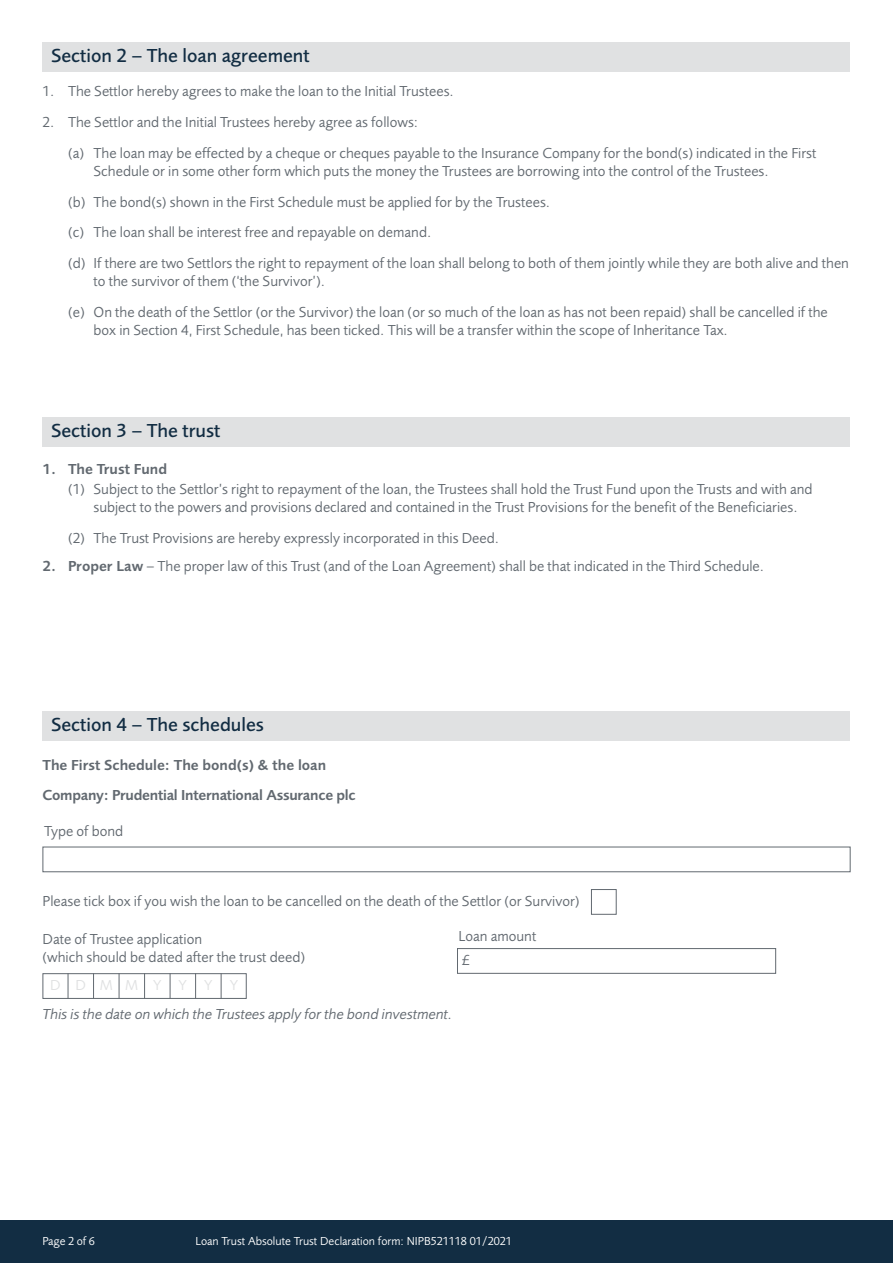
<style>
.page{position:relative;width:893px;height:1263px;background:#fff}
.page>*{position:absolute;margin:0;border:0;box-sizing:border-box;transform-origin:0 0}
.t1{font:500 19.5px "Pru Sans";color:#122d43}
.t2{font:15px/30.8px "Pru Sans";color:#626970}
.t3{font:600 15px/30.2px "Pru Sans";letter-spacing:-.015em;color:#626970}
.t4{font:italic 15px "Pru Sans";color:#626970}
.t5{font:15px "Pru Sans";letter-spacing:.95em;color:#e0e1e2}
.t6{font:12px "Pru Sans";color:#fff}
.s1{font-weight:600}
</style>
<div class="page">
<div style="left:0;top:1220px;width:893px;height:43px;background:#122d43"></div>
<div style="left:43px;top:43px;width:807px;height:29px;background:#e0e1e2"></div>
<div style="left:43px;top:417px;width:807px;height:30px;background:#e0e1e2"></div>
<div style="left:43px;top:711px;width:807px;height:29px;background:#e0e1e2"></div>
<div style="left:457px;top:948px;width:319px;height:26px;border:1px solid #626970"></div>
<div style="left:43px;top:847px;width:807px;height:25px;border:1px solid #626970"></div>
<div style="left:43px;top:973px;width:204px;height:26px;border:1px solid #626970"></div>
<svg style="left:68px;top:973px;width:1px;height:26px"></svg>
<svg style="left:93px;top:973px;width:1px;height:26px"></svg>
<svg style="left:119px;top:973px;width:1px;height:26px"></svg>
<svg style="left:144px;top:973px;width:1px;height:26px"></svg>
<svg style="left:170px;top:973px;width:1px;height:26px"></svg>
<svg style="left:195px;top:973px;width:1px;height:26px"></svg>
<svg style="left:221px;top:973px;width:1px;height:26px"></svg>
<div style="left:591px;top:889px;width:26px;height:26px;border:1px solid #626970"></div>
<h1 class="t1" style="left:51px;top:49px;width:260px">Section 2 – The loan agreement</h1>
<p class="t2" style="left:43px;top:78px;width:413px">1. The Settlor hereby agrees to make the loan to the Initial Trustees.</p>
<p class="t2" style="left:68px;top:108px;width:750px;text-indent:-26px">2. The Settlor and the Initial Trustees hereby agree as follows:<br>(a) The loan may be effected by a cheque or cheques payable to the Insurance Company for the bond(s) indicated in the First</p>
<p class="t2" style="left:68px;top:157px;width:782px;text-indent:26px">Schedule or in some other form which puts the money the Trustees are borrowing into the control of the Trustees.<br>(b) The bond(s) shown in the First Schedule must be applied for by the Trustees.<br>(c) The loan shall be interest free and repayable on demand.<br>(d) If there are two Settlors the right to repayment of the loan shall belong to both of them jointly while they are both alive and then</p>
<p class="t2" style="left:68px;top:267px;width:761px;text-indent:26px">to the survivor of them (‘the Survivor’).<br>(e) On the death of the Settlor (or the Survivor) the loan (or so much of the loan as has not been repaid) shall be cancelled if the</p>
<p class="t2" style="left:94px;top:316px;width:636px">box in Section 4, First Schedule, has been ticked. This will be a transfer within the scope of Inheritance Tax.</p>
<h1 class="t1" style="left:51px;top:424px;width:171px">Section 3 – The trust</h1>
<p class="t3" style="left:43px;top:455px;width:126px">1. The Trust Fund</p>
<p class="t2" style="left:94px;top:481px;width:720px;line-height:18px;text-indent:-26px">(1) Subject to the Settlor’s right to repayment of the loan, the Trustees shall hold the Trust Fund upon the Trusts and with and subject to the powers and provisions declared and contained in the Trust Provisions for the benefit of the Beneficiaries.</p>
<p class="t2" style="left:68px;top:524px;width:433px">(2) The Trust Provisions are hereby expressly incorporated in this Deed.</p>
<p class="t2" style="left:43px;top:552px;width:723px"><span class="s1">2. Proper Law</span> – The proper law of this Trust (and of the Loan Agreement) shall be that indicated in the Third Schedule.</p>
<h1 class="t1" style="left:51px;top:717px;width:214px">Section 4 – The schedules</h1>
<p class="t3" style="left:43px;top:752px;width:315px">The First Schedule: The bond(s) &amp; the loan<br>Company: Prudential International Assurance plc</p>
<p class="t2" style="left:44px;top:817px;width:81px">Type of bond</p>
<p class="t2" style="left:43px;top:887px;width:539px">Please tick box if you wish the loan to be cancelled on the death of the Settlor (or Survivor)</p>
<p class="t2" style="left:43px;top:931px;width:264px;line-height:18px">Date of Trustee application<br>(which should be dated after the trust deed)</p>
<p class="t2" style="left:459px;top:925px;width:79px;line-height:24px">Loan amount £</p>
<p class="t5" style="left:50px;top:979px;width:190px">DDMMY Y Y Y</p>
<p class="t4" style="left:43px;top:1008px;width:411px">This is the date on which the Trustees apply for the bond investment.</p>
<p class="t6" style="left:43px;top:1236px;width:54px">Page 2 of 6</p>
<p class="t6" style="left:196px;top:1236px;width:318px">Loan Trust Absolute Trust Declaration form: NIPB521118 01/2021</p>
</div>
